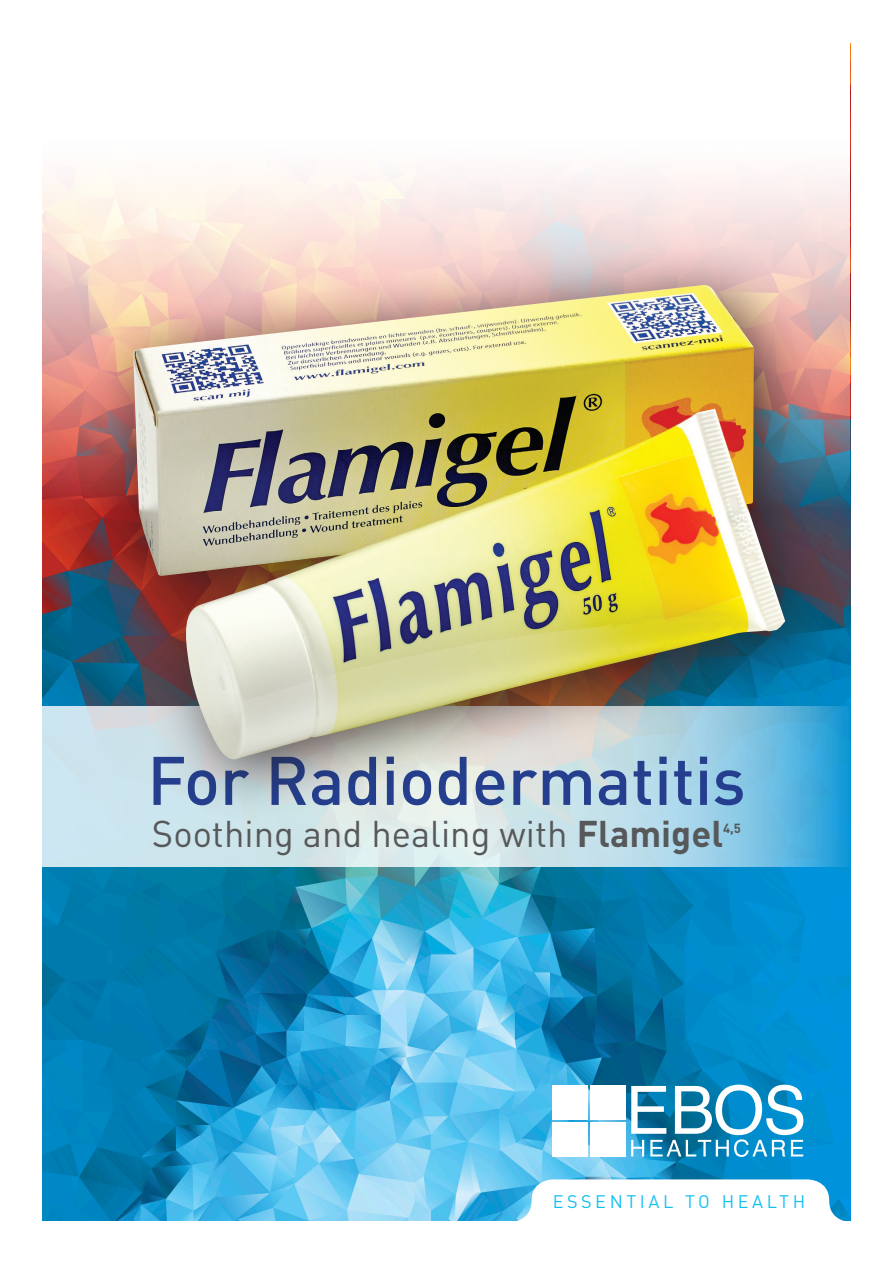
<style>
.page{position:relative;width:893px;height:1263px;background:#fff}
.page>*{position:absolute;margin:0;border:0;box-sizing:border-box;transform-origin:0 0}
.t1{font:500 67.5px "DIN";color:#253f8e}
.t2{font:36.75px "DIN";color:#57585a}
.t3{font:18px "DIN";letter-spacing:.2em;color:#15c0f2}
.t4{font:700 13.05px "DIN";color:#57585a}
.s1{font-weight:700}
</style>
<div class="page">
<img style="left:43px;top:508px;width:807px;height:712px">
<svg style="left:510px;top:1179px;width:340px;height:42px"></svg>
<div style="left:553px;top:1085px;width:35px;height:34px;background:#fff"></div>
<div style="left:591px;top:1085px;width:35px;height:34px;background:#fff"></div>
<div style="left:553px;top:1122px;width:35px;height:35px;background:#fff"></div>
<div style="left:591px;top:1122px;width:35px;height:35px;background:#fff"></div>
<svg style="left:631px;top:1085px;width:172px;height:72px"></svg>
<svg style="left:43px;top:706px;width:807px;height:160px;background:#bcdeeb"></svg>
<svg style="left:43px;top:175px;width:807px;height:333px"></svg>
<div style="left:89px;top:242px;width:757px;height:580px;background:#231f20;opacity:.75"></div>
<img style="left:133px;top:285px;width:652px;height:474px">
<p class="t1" style="left:147px;top:737px;width:600px">For Radiodermatitis</p>
<p class="t2" style="left:152px;top:811px;width:573px">Soothing and healing with <span class="s1">Flamigel</span></p>
<p class="t4" style="left:723px;top:820px;width:19px">4,5</p>
<p class="t3" style="left:553px;top:1190px;width:254px">ESSENTIAL TO HEALTH</p>
</div>
